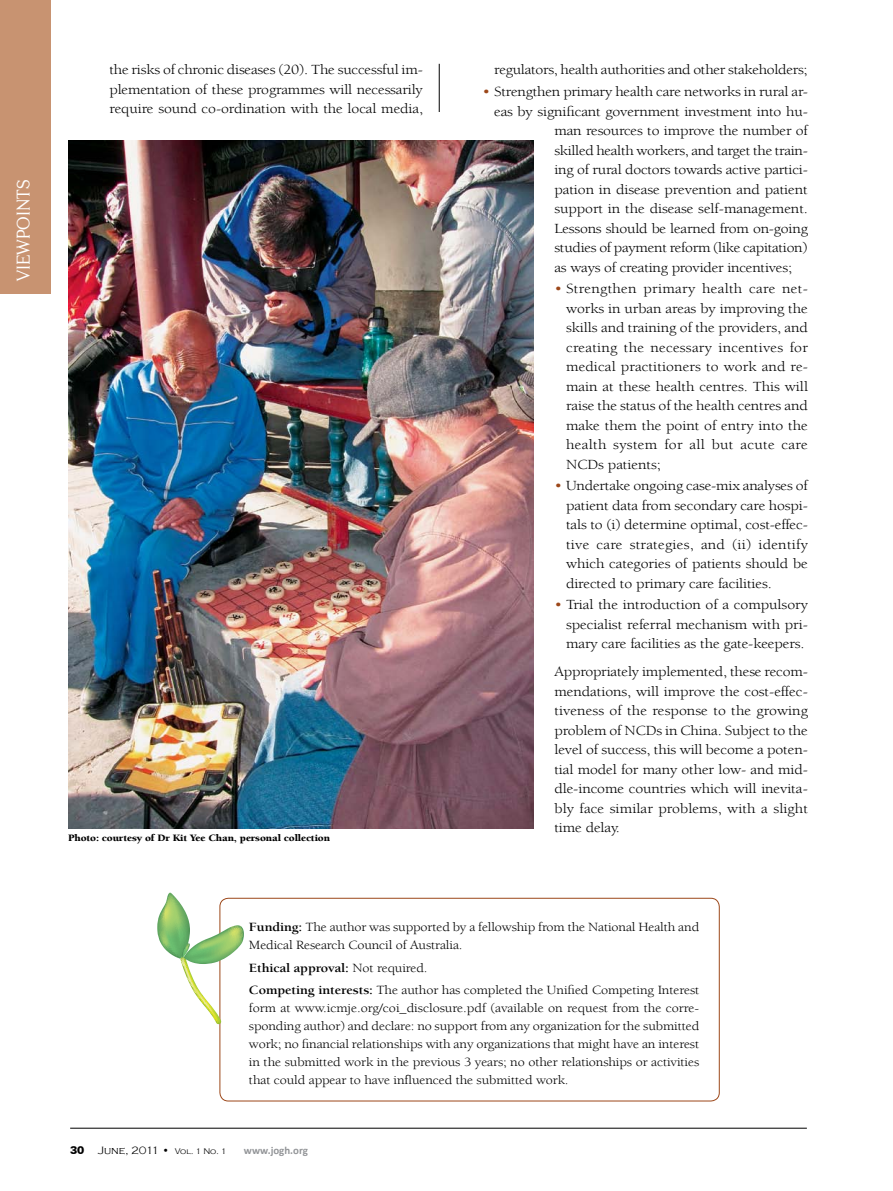
<style>
.page{position:relative;width:893px;height:1191px;background:#fff}
.page>*{position:absolute;margin:0;border:0;box-sizing:border-box;transform-origin:0 0}
.t1{font:18px "Centabel";color:#fff}
.t2{font:14.25px/19.5px "Berkeley Std";letter-spacing:-.01em;color:#000;text-align:justify;scale:1.11 1}
.t3{font:12.9px/18px "Berkeley Std";letter-spacing:-.01em;color:#000;scale:1.11 1}
.t4{font:300 10.95px "Copperplate Gothic";color:#000}
.t5{font:700 10.95px "Calibri";color:#939598}
.t6{font:900 10.05px "Berkeley Std";letter-spacing:-.01em;color:#000;scale:1.11 1}
.s1{color:#9c4719}
.s2{font-weight:700}
.s3{font-family:"Zurich BT";font-weight:900}
.s4{font-size:8.25px}
</style>
<div class="page">
<hr style="left:70px;top:1128px;width:737px;height:1px;background:#000">
<div style="left:0;top:0;width:51px;height:293px;background:#c89371"></div>
<img style="left:68px;top:140px;width:465px;height:688px">
<div style="left:220px;top:898px;width:499px;height:203px;border:1px solid #9c4719;border-radius:9px"></div>
<svg style="left:157px;top:892px;width:87px;height:132px"></svg>
<hr style="left:439px;top:64px;width:1px;height:48px;background:#000">
<p class="t1" style="left:13px;top:281px;width:103px;rotate:-90deg">VIEWPOINTS</p>
<p class="t2" style="left:109px;top:60px;width:284px">the risks of chronic diseases (20). The successful im&shy;plementation of these programmes will necessarily require sound co-ordination with the local media,</p>
<p class="t2" style="left:494px;top:60px;width:284px">regulators, health authorities and other stakeholders;</p>
<p class="t2" style="left:483px;top:82px;width:295px"><span class="s1">•</span> Strengthen primary health care networks in rural ar-</p>
<p class="t2" style="left:494px;top:101px;width:284px">eas by significant government investment into hu-</p>
<p class="t2" style="left:554px;top:121px;width:230px">man resources to improve the number of</p>
<p class="t2" style="left:554px;top:140px;width:230px">skilled health workers, and target the train-</p>
<p class="t2" style="left:554px;top:160px;width:230px">ing of rural doctors towards active partici-</p>
<p class="t2" style="left:554px;top:179px;width:230px">pation in disease prevention and patient</p>
<p class="t2" style="left:554px;top:199px;width:230px">support in the disease self-management.</p>
<p class="t2" style="left:554px;top:218px;width:230px">Lessons should be learned from on-going</p>
<p class="t2" style="left:554px;top:238px;width:230px">studies of payment reform (like capitation)</p>
<p class="t2" style="left:554px;top:257px;width:216px">as ways of creating provider incentives;</p>
<p class="t2" style="left:566px;top:279px;width:219px;text-indent:-12px"><span class="s1">•</span> Strengthen primary health care net&shy;works in urban areas by improving the skills and training of the providers, and creating the necessary incentives for medical practitioners to work and re&shy;main at these health centres. This will raise the status of the health centres and make them the point of entry into the health system for all but acute care NCDs patients;</p>
<p class="t2" style="left:566px;top:476px;width:219px;text-indent:-12px"><span class="s1">•</span> Undertake ongoing case-mix analyses of patient data from secondary care hospi&shy;tals to (i) determine optimal, cost-effec&shy;tive care strategies, and (ii) identify which categories of patients should be directed to primary care facilities.</p>
<p class="t2" style="left:566px;top:595px;width:220px;text-indent:-12px"><span class="s1">•</span> Trial the introduction of a compulsory specialist referral mechanism with pri&shy;mary care facilities as the gate-keepers.</p>
<p class="t2" style="left:554px;top:662px;width:230px">Appropriately implemented, these recom&shy;mendations, will improve the cost-effec&shy;tiveness of the response to the growing problem of NCDs in China. Subject to the level of success, this will become a poten&shy;tial model for many other low- and mid&shy;dle-income countries which will inevita&shy;bly face similar problems, with a slight time delay.</p>
<p class="t6" style="left:68px;top:832px;width:238px">Photo: courtesy of Dr Kit Yee Chan, personal collection</p>
<p class="t3" style="left:249px;top:918px;width:407px"><span class="s2">Funding:</span> The author was supported by a fellowship from the National Health and<br>Medical Research Council of Australia.</p>
<p class="t3" style="left:249px;top:956px;width:407px;line-height:22.2px"><span class="s2">Ethical approval:</span> Not required.<br><span class="s2">Competing interests:</span> The author has completed the Unified Competing Interest</p>
<p class="t3" style="left:249px;top:999px;width:407px;text-align:justify">form at www.icmje.org/coi_disclosure.pdf (available on request from the corre&shy;sponding author) and declare: no support from any organization for the submitted work; no financial relationships with any organizations that might have an interest in the submitted work in the previous 3 years; no other relationships or activities that could appear to have influenced the submitted work.</p>
<p class="t4" style="left:70px;top:1144px;width:158px"><span class="s3">30</span> June, 2011 • <span class="s4">Vol. 1 No. 1</span></p>
<p class="t5" style="left:244px;top:1143px;width:66px">www.jogh.org</p>
</div>
